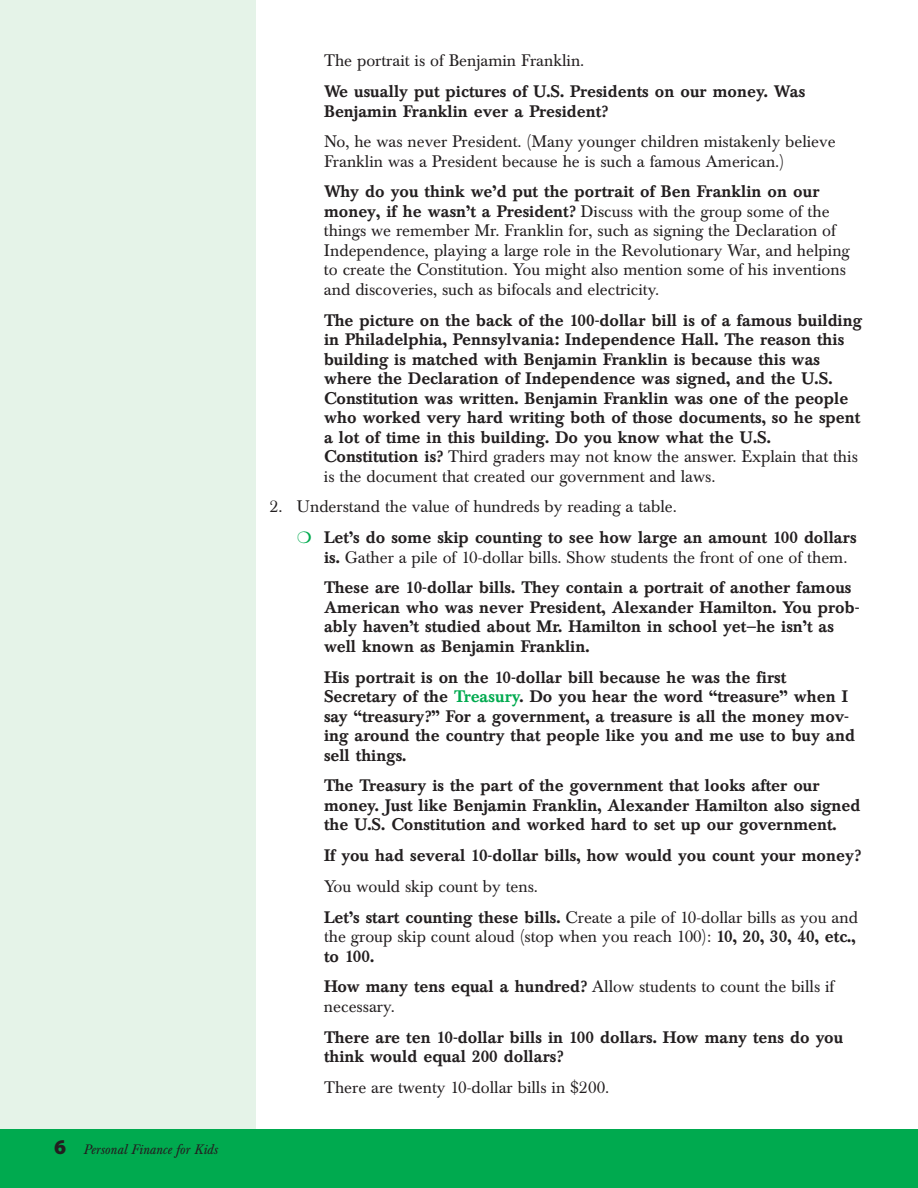
<style>
.page{position:relative;width:918px;height:1188px;background:#fff}
.page>*{position:absolute;margin:0;border:0;box-sizing:border-box;transform-origin:0 0}
.t1{font:500 16.5px/19.5px "Baskerville BE";color:#231f20}
.t2{font:16.5px/19.5px "Baskerville BE";color:#231f20}
.t3{font:italic 13.5px "Baskerville BE";color:#231f20}
.s1{font-family:"Myriad Pro";font-weight:900;font-style:normal;font-size:21px}
.s2{font-weight:500}
.s3{font-weight:400}
.s4{color:#00aa4f}
</style>
<div class="page">
<div style="left:0;top:0;width:256px;height:1188px;background:#e5f3e8"></div>
<div style="left:0;top:1130px;width:918px;height:58px;background:#00aa4f"></div>
<p class="t3" style="left:54px;top:1145px;width:165px"><span class="s1">6</span> Personal Finance for Kids</p>
<p class="t2" style="left:324px;top:53px;width:262px">The portrait is of Benjamin Franklin.</p>
<p class="t1" style="left:324px;top:84px;width:483px">We usually put pictures of U.S. Presidents on our money. Was<br>Benjamin Franklin ever a President?</p>
<p class="t2" style="left:324px;top:134px;width:513px">No, he was never President. (Many younger children mistakenly believe<br>Franklin was a President because he is such a famous American.)</p>
<p class="t2" style="left:324px;top:184px;width:527px"><span class="s2">Why do you think we’d put the portrait of Ben Franklin on our money, if he wasn’t a President?</span> Discuss with the group some of the things we remember Mr. Franklin for, such as signing the Declaration of Independence, playing a large role in the Revolutionary War, and helping to create the Constitution. You might also mention some of his inventions and discoveries, such as bifocals and electricity.</p>
<p class="t1" style="left:324px;top:312px;width:540px">The picture on the back of the 100-dollar bill is of a famous building in Philadelphia, Pennsylvania: Independence Hall. The reason this building is matched with Benjamin Franklin is because this was where the Declaration of Independence was signed, and the U.S.<br>Constitution was written. Benjamin Franklin was one of the people who worked very hard writing both of those documents, so he spent a lot of time in this building. Do you know what the U.S.<br>Constitution is? <span class="s3">Third graders may not know the answer. Explain that this is the document that created our government and laws.</span></p>
<p class="t1" style="left:297px;top:494px;width:561px;line-height:30.8px;text-indent:-27px"><span class="s3">2. Understand the value of hundreds by reading a table.<br></span><span class="s4">❍</span> Let’s do some skip counting to see how large an amount 100 dollars</p>
<p class="t1" style="left:324px;top:544px;width:529px;line-height:30.8px">is. <span class="s3">Gather a pile of 10-dollar bills. Show students the front of one of them.<br></span>These are 10-dollar bills. They contain a portrait of another famous</p>
<p class="t1" style="left:324px;top:600px;width:537px">American who was never President, Alexander Hamilton. You prob&shy;ably haven’t studied about Mr. Hamilton in school yet—he isn’t as well known as Benjamin Franklin.</p>
<p class="t1" style="left:324px;top:669px;width:533px">His portrait is on the 10-dollar bill because he was the first Secretary of the <span class="s4">Treasury</span>. Do you hear the word “treasure” when I say “treasury?” For a government, a treasure is all the money mov&shy;ing around the country that people like you and me use to buy and sell things.</p>
<p class="t1" style="left:324px;top:778px;width:538px">The Treasury is the part of the government that looks after our money. Just like Benjamin Franklin, Alexander Hamilton also signed the U.S. Constitution and worked hard to set up our government.</p>
<p class="t1" style="left:324px;top:848px;width:538px">If you had several 10-dollar bills, how would you count your money?</p>
<p class="t2" style="left:324px;top:873px;width:535px;line-height:30.8px">You would skip count by tens.<br><span class="s2">Let’s start counting these bills.</span> Create a pile of 10-dollar bills as you and</p>
<p class="t2" style="left:324px;top:929px;width:533px">the group skip count aloud (stop when you reach 100): <span class="s2">10, 20, 30, 40, etc., to 100.</span></p>
<p class="t2" style="left:324px;top:979px;width:512px"><span class="s2">How many tens equal a hundred?</span> Allow students to count the bills if necessary.</p>
<p class="t1" style="left:324px;top:1029px;width:521px">There are ten 10-dollar bills in 100 dollars. How many tens do you think would equal 200 dollars?</p>
<p class="t2" style="left:324px;top:1079px;width:287px">There are twenty 10-dollar bills in $200.</p>
</div>
